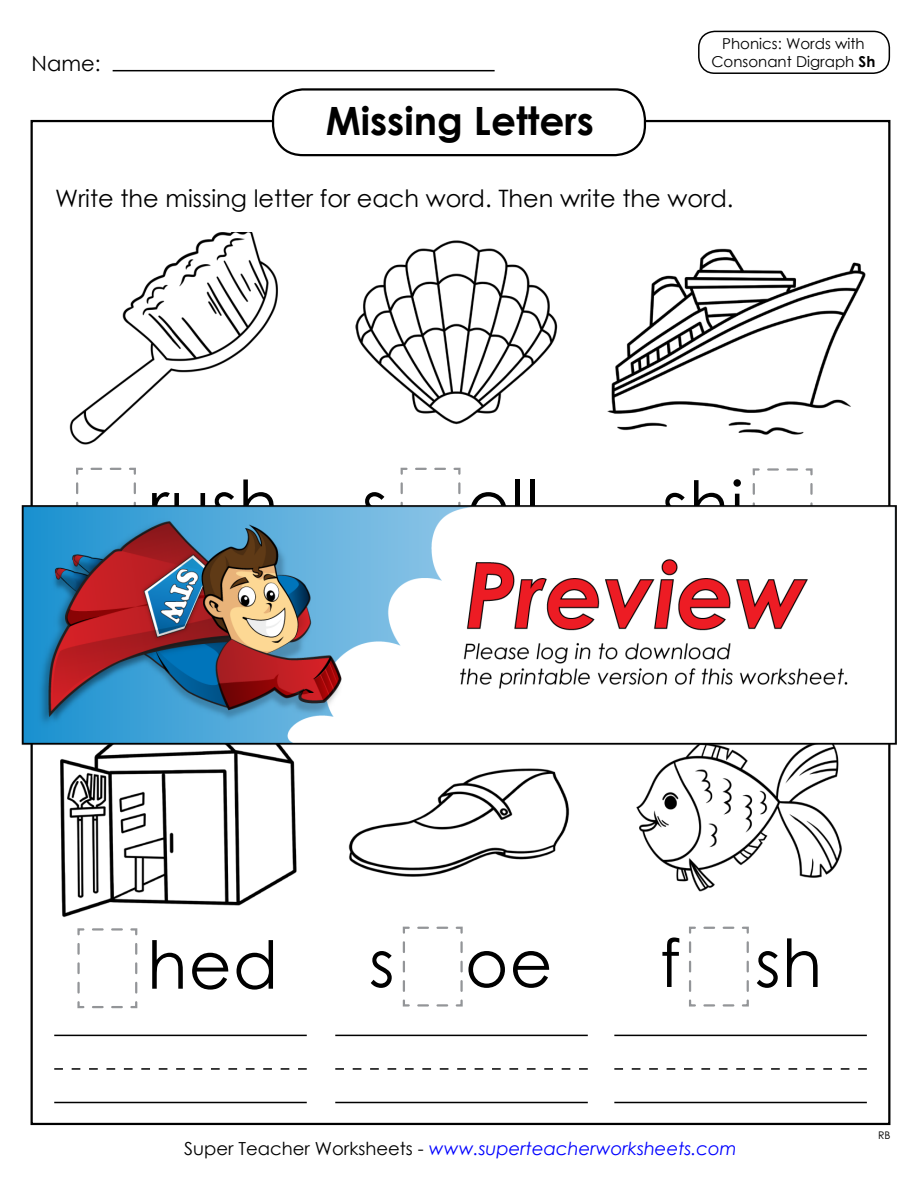
<style>
.page{position:relative;width:918px;height:1188px;background:#fff}
.page>*{position:absolute;margin:0;border:0;box-sizing:border-box;transform-origin:0 0}
.t1{font:66px "Century Gothic 2";letter-spacing:.02em;color:#000}
.t2{font:700 39px "Century Gothic 2";color:#000}
.t3{font:24px "Century Gothic 2";color:#000}
.t4{font:21px "Century Gothic 2";color:#000}
.t5{font:italic 18px "Century Gothic 2";color:#00f}
.t6{font:15px/18px "Century Gothic 2";color:#000;text-align:center}
.t7{font:10.5px "Century STW3";color:#000}
.s1{font-weight:700}
.s2{font-style:normal;color:#000}
</style>
<div class="page">
<hr style="left:113px;top:70px;width:382px;height:1px;background:#000">
<div style="left:272px;top:88px;width:374px;height:68px;border:2px solid #000;border-radius:30px"></div>
<svg style="left:76px;top:467px;width:60px;height:19px"></svg>
<svg style="left:752px;top:468px;width:61px;height:18px"></svg>
<svg style="left:402px;top:926px;width:61px;height:81px"></svg>
<svg style="left:689px;top:926px;width:60px;height:81px"></svg>
<svg style="left:400px;top:467px;width:61px;height:19px"></svg>
<svg style="left:77px;top:928px;width:61px;height:81px"></svg>
<img style="left:69px;top:233px;width:209px;height:212px">
<hr style="left:54px;top:1035px;width:253px;height:1px;background:#000">
<hr style="left:335px;top:1035px;width:253px;height:1px;background:#000">
<hr style="left:614px;top:1035px;width:253px;height:1px;background:#000">
<hr style="left:54px;top:1102px;width:253px;height:1px;background:#000">
<hr style="left:335px;top:1102px;width:253px;height:1px;background:#000">
<hr style="left:614px;top:1102px;width:253px;height:1px;background:#000">
<svg style="left:54px;top:1068px;width:253px;height:2px"></svg>
<svg style="left:335px;top:1068px;width:253px;height:2px"></svg>
<svg style="left:614px;top:1068px;width:253px;height:2px"></svg>
<img style="left:607px;top:248px;width:258px;height:187px">
<img style="left:355px;top:240px;width:202px;height:185px">
<img style="left:348px;top:768px;width:222px;height:109px">
<img style="left:60px;top:760px;width:237px;height:158px">
<img style="left:636px;top:760px;width:206px;height:132px">
<div style="left:698px;top:31px;width:192px;height:43px;border:2px solid #000;border-radius:16px"></div>
<img style="left:21px;top:486px;width:876px;height:274px">
<p class="t4" style="left:32px;top:49px;width:71px">Name:</p>
<h2 class="t2" style="left:326px;top:92px;width:270px">Missing Letters</h2>
<p class="t6" style="left:711px;top:35px;width:165px">Phonics: Words with<br>Consonant Digraph <span class="s1">Sh</span></p>
<h3 class="t3" style="left:55px;top:181px;width:680px">Write the missing letter for each word. Then write the word.</h3>
<h1 class="t1" style="left:149px;top:458px;width:131px">rush</h1>
<h1 class="t1" style="left:662px;top:459px;width:83px">shi</h1>
<h1 class="t1" style="left:362px;top:458px;width:179px">s ell</h1>
<h1 class="t1" style="left:147px;top:919px;width:133px">hed</h1>
<h1 class="t1" style="left:369px;top:917px;width:185px">s oe</h1>
<h1 class="t1" style="left:660px;top:917px;width:164px">f sh</h1>
<p class="t5" style="left:184px;top:1136px;width:554px"><span class="s2">Super Teacher Worksheets -</span> www.superteacherworksheets.com</p>
<p class="t7" style="left:878px;top:1128px;width:14px">RB</p>
</div>
